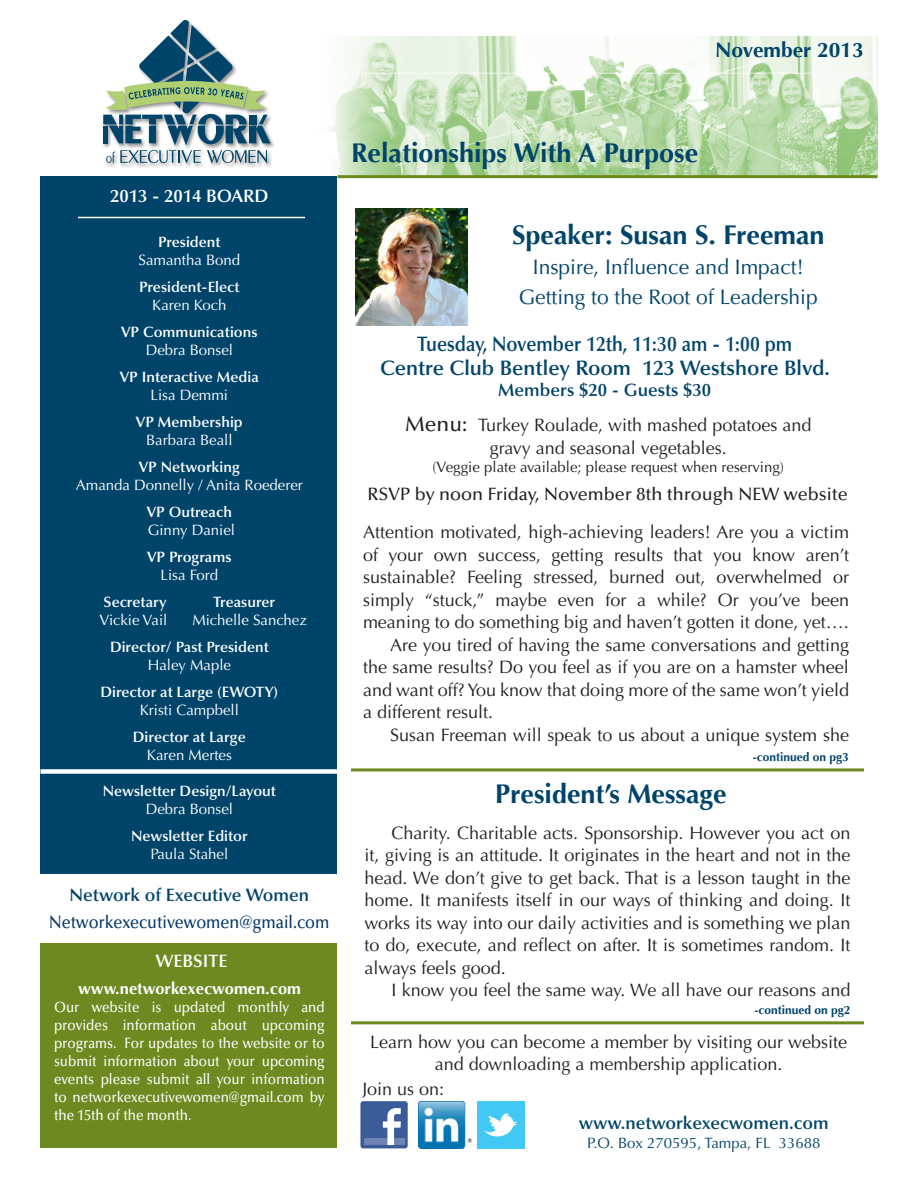
<style>
.page{position:relative;width:918px;height:1188px;background:#fff}
.page>*{position:absolute;margin:0;border:0;box-sizing:border-box;transform-origin:0 0}
.t1{font:700 27px "Optima";color:#00446a}
.t2{font:21px/30px "Optima";color:#00446a;text-align:center}
.t3{font:600 21px "Optima";color:#00446a}
.t4{font:600 21px "Optima";color:#00446a;scale:.9 1}
.t5{font:700 21px "Optima";color:#00446a}
.Body_Text_Indent{font:18px/22.5px "Optima";color:#231f20;text-align:justify}
.t6{font:600 18px "Optima";color:#00446a}
.Body_Text_Indent_2{font:18px "Optima";color:#231f20}
.t7{font:500 18px "Optima";color:#231f20}
.t8{font:500 18px "Optima";color:#003667;scale:.9 1}
.t9{font:600 18px "Optima";color:#fff}
.t10{font:700 16.5px "Optima";color:#fff}
.t11{font:500 15px/18px "Optima";color:#fff;text-align:justify;scale:.9 1}
.t12{font:600 15px "Optima";color:#fff}
.t13{font:15px "Optima";color:#fff}
.t14{font:15px "Optima";color:#231f20}
.t15{font:15px "Optima";color:#00446a}
.t16{font:700 12px "Optima";color:#00446a}
.s1{font-weight:500;font-size:21px}
</style>
<div class="page">
<img style="left:298px;top:36px;width:580px;height:141px">
<svg style="left:393px;top:39px;width:443px;height:129px;background:#cfe5c4"></svg>
<svg style="left:519px;top:39px;width:278px;height:129px"></svg>
<hr style="left:290px;top:72px;width:588px;height:2px;background:#fff">
<div style="left:40px;top:943px;width:298px;height:205px;background:#6c8a1f"></div>
<div style="left:40px;top:177px;width:298px;height:697px;background:#00446a"></div>
<div style="left:102px;top:19px;width:174px;height:150px;background:#231f20;opacity:.5"></div>
<svg style="left:103px;top:20px;width:168px;height:144px"></svg>
<hr style="left:78px;top:217px;width:227px;height:1px;background:#fff">
<hr style="left:351px;top:1021px;width:513px;height:3px;background:#6c8a1f">
<hr style="left:351px;top:768px;width:513px;height:3px;background:#6c8a1f">
<hr style="left:338px;top:175px;width:540px;height:3px;background:#6c8a1f">
<div style="left:360px;top:1101px;width:48px;height:47px;background:#3b5b99;border-radius:3px"></div>
<div style="left:364px;top:1138px;width:40px;height:7px;background:#6d84b3"></div>
<svg style="left:383px;top:1108px;width:18px;height:37px"></svg>
<img style="left:419px;top:1101px;width:53px;height:47px">
<div style="left:477px;top:1101px;width:47px;height:48px;background:#42c8f4"></div>
<svg style="left:484px;top:1113px;width:33px;height:24px"></svg>
<div style="left:40px;top:769px;width:299px;height:5px;background:#fff"></div>
<img style="left:356px;top:208px;width:112px;height:118px">
<p class="t5" style="left:715px;top:37px;width:150px">November 2013</p>
<p class="t9" style="left:110px;top:185px;width:160px">2013 - 2014 BOARD</p>
<p class="t12" style="left:158px;top:233px;width:64px">President</p>
<p class="t13" style="left:139px;top:251px;width:103px">Samantha Bond</p>
<p class="t12" style="left:139px;top:278px;width:102px">President-Elect</p>
<p class="t13" style="left:152px;top:296px;width:76px">Karen Koch</p>
<p class="t12" style="left:121px;top:323px;width:138px">VP Communications</p>
<p class="t13" style="left:146px;top:341px;width:89px">Debra Bonsel</p>
<p class="t12" style="left:120px;top:368px;width:141px">VP Interactive Media</p>
<p class="t13" style="left:151px;top:386px;width:79px">Lisa Demmi</p>
<p class="t12" style="left:136px;top:413px;width:108px">VP Membership</p>
<p class="t13" style="left:146px;top:431px;width:88px">Barbara Beall</p>
<p class="t12" style="left:139px;top:458px;width:103px">VP Networking</p>
<p class="t13" style="left:76px;top:476px;width:229px">Amanda Donnelly / Anita Roederer</p>
<p class="t12" style="left:147px;top:503px;width:87px">VP Outreach</p>
<p class="t13" style="left:148px;top:521px;width:89px">Ginny Daniel</p>
<p class="t12" style="left:147px;top:548px;width:86px">VP Programs</p>
<p class="t13" style="left:161px;top:566px;width:59px">Lisa Ford</p>
<p class="t12" style="left:104px;top:593px;width:64px">Secretary</p>
<p class="t12" style="left:213px;top:593px;width:63px">Treasurer</p>
<p class="t13" style="left:100px;top:611px;width:69px">Vickie Vail</p>
<p class="t13" style="left:192px;top:611px;width:116px">Michelle Sanchez</p>
<p class="t12" style="left:110px;top:638px;width:160px">Director/ Past President</p>
<p class="t13" style="left:148px;top:656px;width:85px">Haley Maple</p>
<p class="t12" style="left:100px;top:683px;width:179px">Director at Large (EWOTY)</p>
<p class="t13" style="left:140px;top:701px;width:101px">Kristi Campbell</p>
<p class="t12" style="left:133px;top:728px;width:114px">Director at Large</p>
<p class="t13" style="left:147px;top:746px;width:87px">Karen Mertes</p>
<p class="t12" style="left:103px;top:782px;width:174px">Newsletter Design/Layout</p>
<p class="t13" style="left:146px;top:800px;width:89px">Debra Bonsel</p>
<p class="t12" style="left:131px;top:827px;width:118px">Newsletter Editor</p>
<p class="t13" style="left:150px;top:845px;width:79px">Paula Stahel</p>
<p class="t6" style="left:70px;top:884px;width:241px">Network of Executive Women</p>
<p class="t8" style="left:49px;top:912px;width:313px">Networkexecutivewomen@gmail.com</p>
<p class="t9" style="left:156px;top:950px;width:74px">WEBSITE</p>
<p class="t10" style="left:78px;top:979px;width:225px">www.networkexecwomen.com</p>
<p class="t11" style="left:54px;top:998px;width:302px">Our website is updated monthly and provides information about upcoming programs. For updates to the website or to submit information about your upcoming events please submit all your information to networkexecutivewomen@gmail.com by the 15th of the month.</p>
<p class="t1" style="left:351px;top:137px;width:349px">Relationships With A Purpose</p>
<p class="t1" style="left:512px;top:219px;width:314px">Speaker: Susan S. Freeman</p>
<p class="t2" style="left:519px;top:252px;width:300px">Inspire, Influence and Impact!<br>Getting to the Root of Leadership</p>
<p class="t4" style="left:417px;top:331px;width:418px">Tuesday, November 12th, 11:30 am - 1:00 pm</p>
<p class="t3" style="left:380px;top:355px;width:451px">Centre Club Bentley Room 123 Westshore Blvd.</p>
<p class="t6" style="left:498px;top:380px;width:214px">Members $20 - Guests $30</p>
<p class="Body_Text_Indent" style="left:405px;top:414px;width:408px;text-align:center"><span class="s1">Menu:</span> Turkey Roulade, with mashed potatoes and gravy and seasonal vegetables.</p>
<p class="t14" style="left:432px;top:458px;width:353px">(Veggie plate available; please request when reserving)</p>
<p class="t7" style="left:367px;top:484px;width:482px">RSVP by noon Friday, November 8th through NEW website</p>
<p class="Body_Text_Indent" style="left:363px;top:521px;width:488px">Attention motivated, high-achieving leaders! Are you a victim of your own success, getting results that you know aren’t sustainable? Feeling stressed, burned out, overwhelmed or simply “stuck,” maybe even for a while? Or you’ve been meaning to do something big and haven’t gotten it done, yet….</p>
<p class="Body_Text_Indent" style="left:363px;top:634px;width:488px;text-indent:27px">Are you tired of having the same conversations and getting the same results? Do you feel as if you are on a hamster wheel and want off? You know that doing more of the same won’t yield a different result.</p>
<p class="Body_Text_Indent_2" style="left:390px;top:724px;width:461px">Susan Freeman will speak to us about a unique system she</p>
<p class="t16" style="left:753px;top:750px;width:98px">-continued on pg3</p>
<p class="t1" style="left:495px;top:778px;width:233px">President’s Message</p>
<p class="Body_Text_Indent" style="left:364px;top:821px;width:488px;text-indent:27px">Charity. Charitable acts. Sponsorship. However you act on it, giving is an attitude. It originates in the heart and not in the head. We don’t give to get back. That is a lesson taught in the home. It manifests itself in our ways of thinking and doing. It works its way into our daily activities and is something we plan to do, execute, and reflect on after. It is sometimes random. It always feels good.</p>
<p class="Body_Text_Indent" style="left:392px;top:979px;width:460px">I know you feel the same way. We all have our reasons and</p>
<p class="t16" style="left:754px;top:1003px;width:98px">-continued on pg2</p>
<p class="Body_Text_Indent" style="left:370px;top:1031px;width:479px;line-height:21.6px;text-align:center">Learn how you can become a member by visiting our website and downloading a membership application.</p>
<p class="Body_Text_Indent" style="left:362px;top:1078px;width:83px">Join us on:</p>
<p class="t6" style="left:579px;top:1113px;width:251px">www.networkexecwomen.com</p>
<p class="t15" style="left:587px;top:1134px;width:235px">P.O. Box 270595, Tampa, FL 33688</p>
</div>
